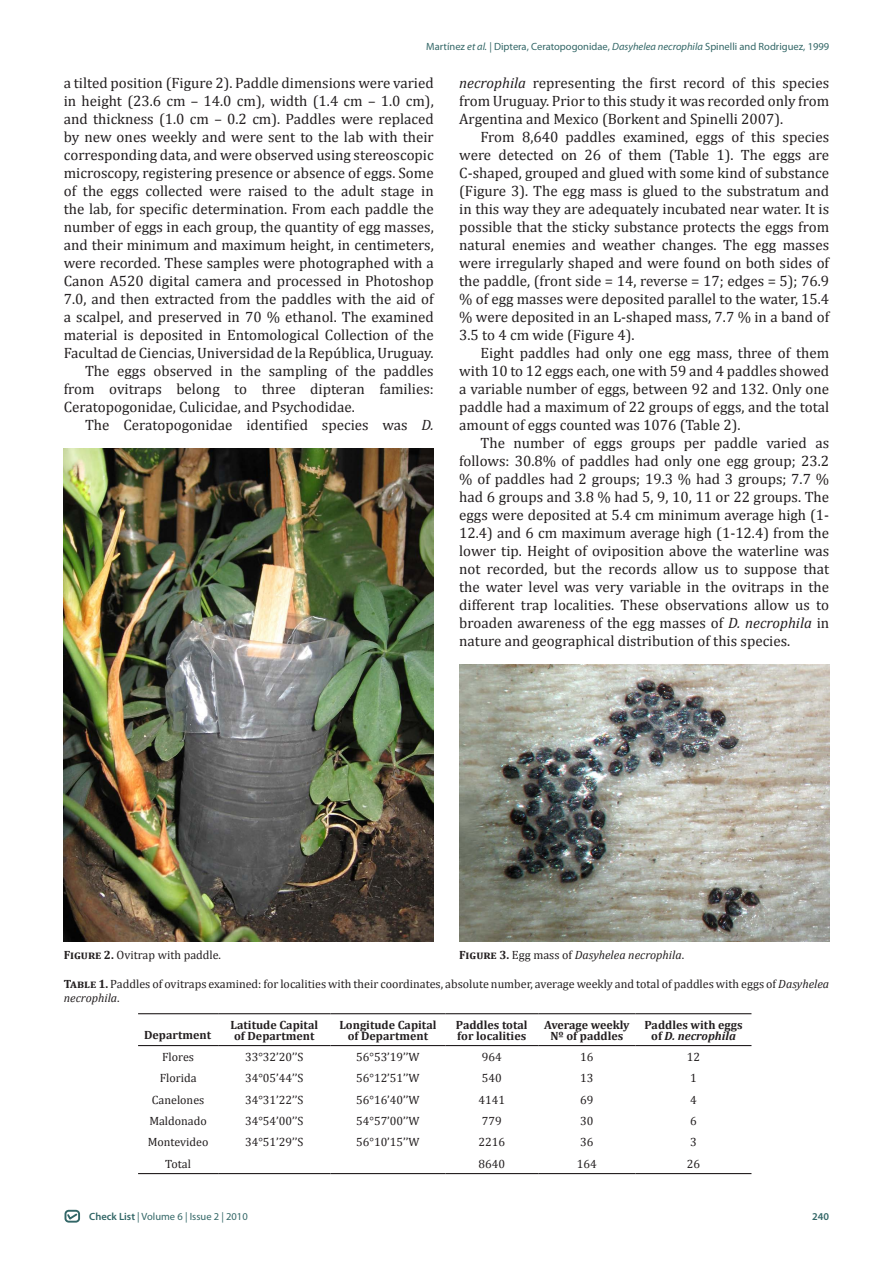
<style>
.page{position:relative;width:893px;height:1263px;background:#fff}
.page>*{position:absolute;margin:0;border:0;box-sizing:border-box;transform-origin:0 0}
.t1{font:15px/18px "Cambria";color:#231f20;text-align:justify}
.t2{font:12px/14.4px "Cambria";color:#231f20}
.t3{font:700 12px/10.5px "Cambria";color:#231f20;text-align:center}
.t4{font:italic 12px "Cambria";color:#231f20}
.t5{font:10.5px "Myriad Pro";color:#336767}
.t6{font:600 10.5px "Myriad Pro";color:#336767}
.s1{font-style:italic}
.s2{font-weight:700;font-style:normal}
.s3{font-style:normal}
.s4{font-weight:700}
.s5{font-weight:600}
</style>
<div class="page">
<div style="left:65px;top:1210px;width:15px;height:12px;border:2px solid #326667;border-radius:3px"></div>
<svg style="left:66px;top:1212px;width:13px;height:9px"></svg>
<img style="left:64px;top:448px;width:370px;height:494px">
<hr style="left:138px;top:1013px;width:80px;height:1px;background:#231f20">
<hr style="left:218px;top:1013px;width:112px;height:1px;background:#231f20">
<hr style="left:330px;top:1013px;width:115px;height:1px;background:#231f20">
<hr style="left:445px;top:1013px;width:93px;height:1px;background:#231f20">
<hr style="left:538px;top:1013px;width:98px;height:1px;background:#231f20">
<hr style="left:636px;top:1013px;width:115px;height:1px;background:#231f20">
<hr style="left:138px;top:1045px;width:80px;height:1px;background:#231f20">
<hr style="left:218px;top:1045px;width:112px;height:1px;background:#231f20">
<hr style="left:330px;top:1045px;width:115px;height:1px;background:#231f20">
<hr style="left:445px;top:1045px;width:93px;height:1px;background:#231f20">
<hr style="left:538px;top:1045px;width:98px;height:1px;background:#231f20">
<hr style="left:636px;top:1045px;width:115px;height:1px;background:#231f20">
<hr style="left:138px;top:1173px;width:80px;height:1px;background:#231f20">
<hr style="left:218px;top:1173px;width:112px;height:1px;background:#231f20">
<hr style="left:330px;top:1173px;width:115px;height:1px;background:#231f20">
<hr style="left:445px;top:1173px;width:93px;height:1px;background:#231f20">
<hr style="left:538px;top:1173px;width:98px;height:1px;background:#231f20">
<hr style="left:636px;top:1173px;width:115px;height:1px;background:#231f20">
<img style="left:459px;top:664px;width:370px;height:278px">
<p class="t5" style="left:426px;top:40px;width:404px">Martínez <span class="s1">et al.</span> | Diptera, Ceratopogonidae, <span class="s1">Dasyhelea necrophila</span> Spinelli and Rodriguez, 1999</p>
<p class="t1" style="left:64px;top:74px;width:371px">a tilted position (Figure 2). Paddle dimensions were varied in height (23.6 cm – 14.0 cm), width (1.4 cm – 1.0 cm), and thickness (1.0 cm – 0.2 cm). Paddles were replaced by new ones weekly and were sent to the lab with their corresponding data, and were observed using stereoscopic microscopy, registering presence or absence of eggs. Some of the eggs collected were raised to the adult stage in the lab, for specific determination. From each paddle the number of eggs in each group, the quantity of egg masses, and their minimum and maximum height, in centimeters, were recorded. These samples were photographed with a Canon A520 digital camera and processed in Photoshop 7.0, and then extracted from the paddles with the aid of a scalpel, and preserved in 70 % ethanol. The examined material is deposited in Entomological Collection of the Facultad de Ciencias, Universidad de la República, Uruguay.</p>
<p class="t1" style="left:64px;top:362px;width:371px;text-indent:21px">The eggs observed in the sampling of the paddles from ovitraps belong to three dipteran families:<br>Ceratopogonidae, Culicidae, and Psychodidae.</p>
<p class="t1" style="left:85px;top:416px;width:350px">The Ceratopogonidae identified species was <span class="s1">D.</span></p>
<p class="t1" style="left:459px;top:74px;width:371px"><span class="s1">necrophila</span> representing the first record of this species from Uruguay. Prior to this study it was recorded only from Argentina and Mexico (Borkent and Spinelli 2007).</p>
<p class="t1" style="left:459px;top:128px;width:371px;text-indent:21px">From 8,640 paddles examined, eggs of this species were detected on 26 of them (Table 1). The eggs are C-shaped, grouped and glued with some kind of substance (Figure 3). The egg mass is glued to the substratum and in this way they are adequately incubated near water. It is possible that the sticky substance protects the eggs from natural enemies and weather changes. The egg masses were irregularly shaped and were found on both sides of the paddle, (front side = 14, reverse = 17; edges = 5); 76.9 % of egg masses were deposited parallel to the water, 15.4 % were deposited in an L-shaped mass, 7.7 % in a band of 3.5 to 4 cm wide (Figure 4).</p>
<p class="t1" style="left:459px;top:344px;width:371px;text-indent:21px">Eight paddles had only one egg mass, three of them with 10 to 12 eggs each, one with 59 and 4 paddles showed a variable number of eggs, between 92 and 132. Only one paddle had a maximum of 22 groups of eggs, and the total amount of eggs counted was 1076 (Table 2).</p>
<p class="t1" style="left:459px;top:434px;width:371px;text-indent:21px">The number of eggs groups per paddle varied as follows: 30.8% of paddles had only one egg group; 23.2 % of paddles had 2 groups; 19.3 % had 3 groups; 7.7 % had 6 groups and 3.8 % had 5, 9, 10, 11 or 22 groups. The eggs were deposited at 5.4 cm minimum average high (1- 12.4) and 6 cm maximum average high (1-12.4) from the lower tip. Height of oviposition above the waterline was not recorded, but the records allow us to suppose that the water level was very variable in the ovitraps in the different trap localities. These observations allow us to broaden awareness of the egg masses of <span class="s1">D. necrophila</span> in nature and geographical distribution of this species.</p>
<p class="t4" style="left:459px;top:947px;width:226px"><span class="s2">Figure 3.</span> <span class="s3">Egg mass of</span> Dasyhelea necrophila<span class="s3">.</span></p>
<p class="t2" style="left:64px;top:947px;width:159px"><span class="s4">Figure 2.</span> Ovitrap with paddle.</p>
<p class="t2" style="left:64px;top:977px;width:767px"><span class="s4">Table 1.</span> Paddles of ovitraps examined: for localities with their coordinates, absolute number, average weekly and total of paddles with eggs of <span class="s1">Dasyhelea necrophila</span>.</p>
<p class="t3" style="left:144px;top:1029px;width:69px">Department</p>
<p class="t3" style="left:230px;top:1019px;width:89px">Latitude Capital of Department</p>
<p class="t3" style="left:339px;top:1019px;width:99px">Longitude Capital of Department</p>
<p class="t3" style="left:456px;top:1019px;width:73px;text-align:left">Paddles total for localities</p>
<p class="t3" style="left:544px;top:1019px;width:87px">Average weekly<br>Nº of paddles</p>
<p class="t3" style="left:645px;top:1019px;width:99px">Paddles with eggs of <span class="s1">D. necrophila</span></p>
<p class="t2" style="left:162px;top:1049px;width:33px">Flores</p>
<p class="t2" style="left:245px;top:1049px;width:60px">33°32’20’’S</p>
<p class="t2" style="left:356px;top:1049px;width:65px">56°53’19’’W</p>
<p class="t2" style="left:482px;top:1049px;width:21px">964</p>
<p class="t2" style="left:580px;top:1049px;width:15px">16</p>
<p class="t2" style="left:687px;top:1049px;width:15px">12</p>
<p class="t2" style="left:160px;top:1071px;width:38px">Florida</p>
<p class="t2" style="left:245px;top:1071px;width:60px">34°05’44’’S</p>
<p class="t2" style="left:356px;top:1071px;width:65px">56°12’51’’W</p>
<p class="t2" style="left:482px;top:1071px;width:21px">540</p>
<p class="t2" style="left:580px;top:1071px;width:15px">13</p>
<p class="t2" style="left:690px;top:1071px;width:8px">1</p>
<p class="t2" style="left:152px;top:1092px;width:54px">Canelones</p>
<p class="t2" style="left:245px;top:1092px;width:60px">34°31’22’’S</p>
<p class="t2" style="left:356px;top:1092px;width:65px">56°16’40’’W</p>
<p class="t2" style="left:478px;top:1092px;width:28px">4141</p>
<p class="t2" style="left:580px;top:1092px;width:15px">69</p>
<p class="t2" style="left:690px;top:1092px;width:8px">4</p>
<p class="t2" style="left:149px;top:1113px;width:59px">Maldonado</p>
<p class="t2" style="left:245px;top:1113px;width:60px">34°54’00’’S</p>
<p class="t2" style="left:356px;top:1113px;width:65px">54°57’00’’W</p>
<p class="t2" style="left:482px;top:1113px;width:21px">779</p>
<p class="t2" style="left:580px;top:1113px;width:15px">30</p>
<p class="t2" style="left:690px;top:1113px;width:8px">6</p>
<p class="t2" style="left:148px;top:1135px;width:62px">Montevideo</p>
<p class="t2" style="left:245px;top:1135px;width:60px">34°51’29’’S</p>
<p class="t2" style="left:356px;top:1135px;width:65px">56°10’15’’W</p>
<p class="t2" style="left:478px;top:1135px;width:28px">2216</p>
<p class="t2" style="left:580px;top:1135px;width:15px">36</p>
<p class="t2" style="left:690px;top:1135px;width:8px">3</p>
<p class="t2" style="left:165px;top:1156px;width:27px">Total</p>
<p class="t2" style="left:478px;top:1156px;width:28px">8640</p>
<p class="t2" style="left:577px;top:1156px;width:21px">164</p>
<p class="t2" style="left:687px;top:1156px;width:15px">26</p>
<p class="t5" style="left:89px;top:1210px;width:160px"><span class="s5">Check List</span> | Volume 6 | Issue 2 | 2010</p>
<p class="t6" style="left:812px;top:1209px;width:18px">240</p>
</div>
